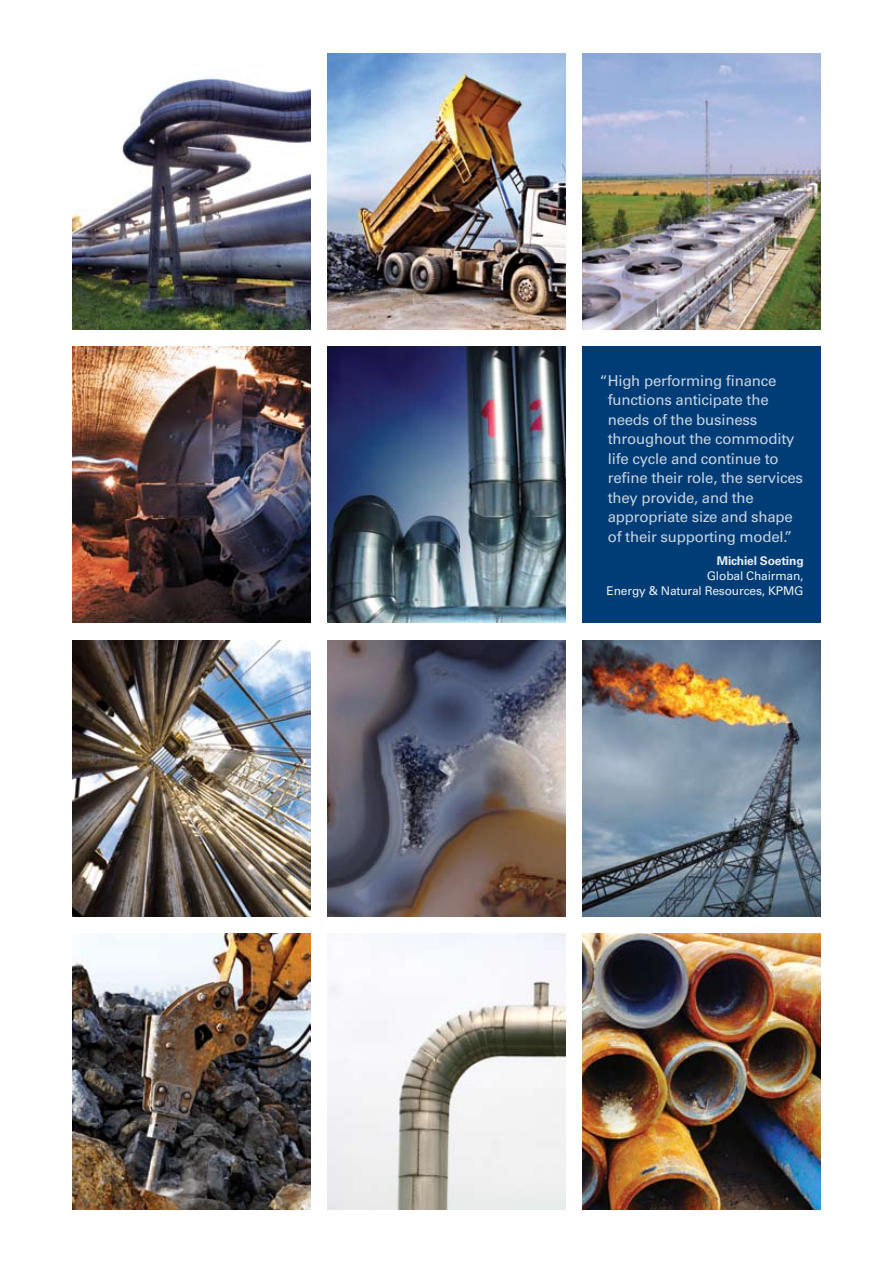
<style>
.page{position:relative;width:893px;height:1263px;background:#fff}
.page>*{position:absolute;margin:0;border:0;box-sizing:border-box;transform-origin:0 0}
.t1{font:15px/19.5px "Univers";letter-spacing:-.015em;color:#c8d2e0}
.t2{font:12px/15px "Univers";letter-spacing:-.015em;color:#e9edf2;text-align:right}
.t3{font:700 12px "Univers";letter-spacing:-.015em;color:#e9edf2}
</style>
<div class="page">
<img style="left:583px;top:53px;width:238px;height:277px">
<img style="left:583px;top:640px;width:238px;height:276px">
<img style="left:327px;top:640px;width:239px;height:276px">
<img style="left:583px;top:933px;width:238px;height:277px">
<img style="left:327px;top:53px;width:239px;height:277px">
<img style="left:327px;top:347px;width:239px;height:276px">
<img style="left:327px;top:933px;width:239px;height:277px">
<img style="left:72px;top:78px;width:238px;height:252px">
<img style="left:72px;top:347px;width:238px;height:276px">
<img style="left:72px;top:640px;width:238px;height:276px">
<img style="left:72px;top:933px;width:238px;height:277px">
<div style="left:583px;top:347px;width:238px;height:276px;background:#003d77"></div>
<p class="t1" style="left:608px;top:371px;width:197px;text-indent:-8px">“High performing finance functions anticipate the needs of the business throughout the commodity life cycle and continue to refine their role, the services they provide, and the appropriate size and shape of their supporting model.”</p>
<p class="t3" style="left:717px;top:554px;width:88px">Michiel Soeting</p>
<p class="t2" style="left:607px;top:568px;width:199px">Global Chairman,<br>Energy &amp; Natural Resources, KPMG</p>
</div>
